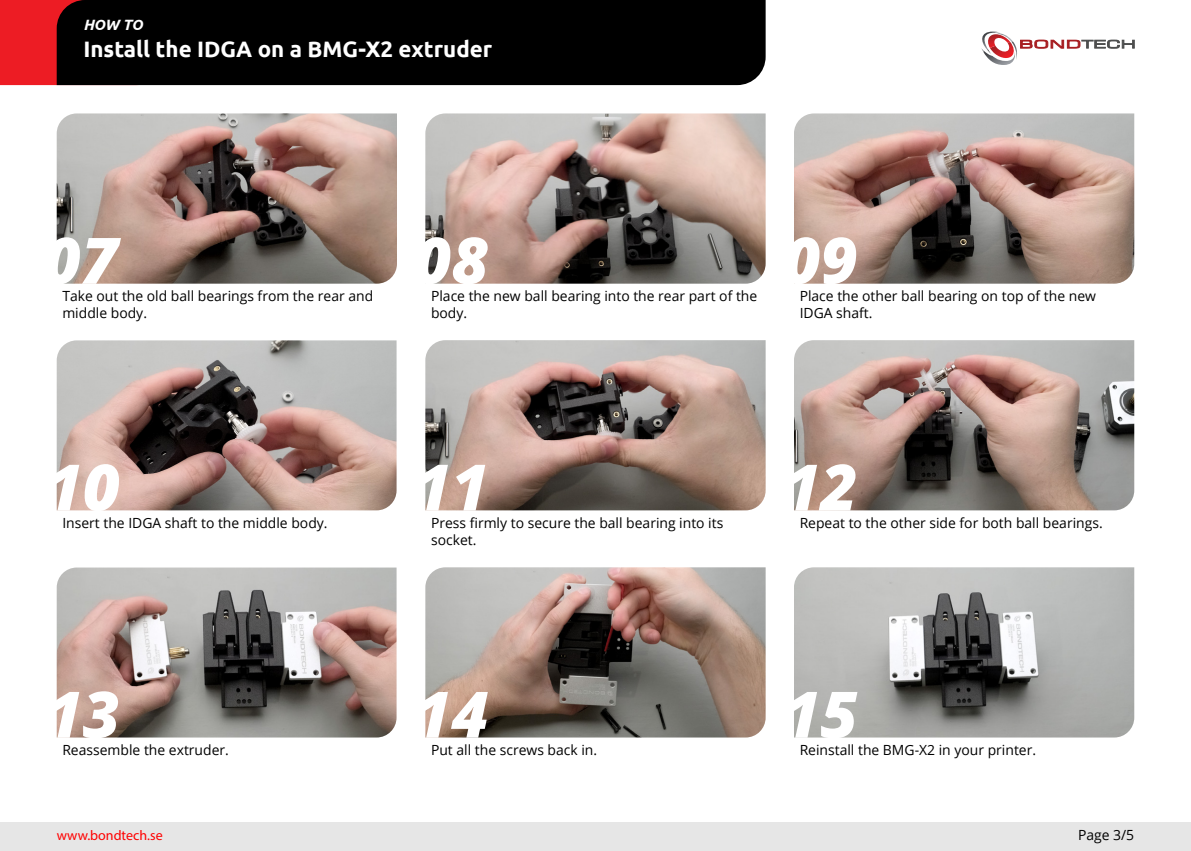
<style>
.page{position:relative;width:1191px;height:851px;background:#fff}
.page>*{position:absolute;margin:0;border:0;box-sizing:border-box;transform-origin:0 0}
.t1{font:italic 800 64px "Open Sans";color:#fff}
.t2{font:700 22.4px "Ubuntu";color:#fff}
.t3{font:italic 700 14.8px "Ubuntu";color:#fff}
.t4{font:14px/16.8px "Open Sans";color:#000}
.t5{font:14px "Myriad Pro";color:#f00}
</style>
<div class="page">
<img style="left:57px;top:113px;width:340px;height:170px">
<img style="left:425px;top:113px;width:340px;height:170px">
<img style="left:794px;top:113px;width:340px;height:170px">
<img style="left:794px;top:340px;width:340px;height:170px">
<img style="left:57px;top:340px;width:339px;height:170px">
<img style="left:425px;top:340px;width:340px;height:170px">
<div style="left:0;top:822px;width:1191px;height:28px;background:#e6e6e6"></div>
<div style="left:0;top:0;width:57px;height:85px;background:#ed1c24"></div>
<div style="left:57px;top:0;width:708px;height:85px;background:#000"></div>
<img style="left:57px;top:567px;width:339px;height:170px">
<img style="left:425px;top:567px;width:340px;height:170px">
<img style="left:794px;top:567px;width:340px;height:170px">
<svg style="left:981px;top:32px;width:153px;height:33px"></svg>
<p class="t3" style="left:83px;top:16px;width:61px">HOW TO</p>
<h2 class="t2" style="left:83px;top:35px;width:410px">Install the IDGA on a BMG-X2 extruder</h2>
<h1 class="t1" style="left:44px;top:212px;width:76px">07</h1>
<p class="t4" style="left:62px;top:287px;width:312px">Take out the old ball bearings from the rear and</p>
<p class="t4" style="left:62px;top:304px;width:86px">middle body.</p>
<h1 class="t1" style="left:414px;top:212px;width:76px">08</h1>
<p class="t4" style="left:431px;top:287px;width:328px">Place the new ball bearing into the rear part of the body.</p>
<h1 class="t1" style="left:783px;top:212px;width:76px">09</h1>
<p class="t4" style="left:799px;top:287px;width:298px">Place the other ball bearing on top of the new<br>IDGA shaft.</p>
<h1 class="t1" style="left:45px;top:438px;width:76px">10</h1>
<p class="t4" style="left:62px;top:514px;width:267px">Insert the IDGA shaft to the middle body.</p>
<h1 class="t1" style="left:414px;top:438px;width:76px">11</h1>
<p class="t4" style="left:431px;top:514px;width:294px">Press firmly to secure the ball bearing into its socket.</p>
<h1 class="t1" style="left:783px;top:438px;width:76px">12</h1>
<p class="t4" style="left:799px;top:514px;width:304px">Repeat to the other side for both ball bearings.</p>
<h1 class="t1" style="left:45px;top:665px;width:76px">13</h1>
<p class="t4" style="left:62px;top:741px;width:168px">Reassemble the extruder.</p>
<p class="t5" style="left:57px;top:827px;width:107px">www.bondtech.se</p>
<h1 class="t1" style="left:414px;top:665px;width:76px">14</h1>
<p class="t4" style="left:431px;top:741px;width:168px">Put all the screws back in.</p>
<h1 class="t1" style="left:783px;top:665px;width:76px">15</h1>
<p class="t4" style="left:799px;top:741px;width:238px">Reinstall the BMG-X2 in your printer.</p>
<p class="t4" style="left:1078px;top:826px;width:58px">Page 3/5</p>
</div>
